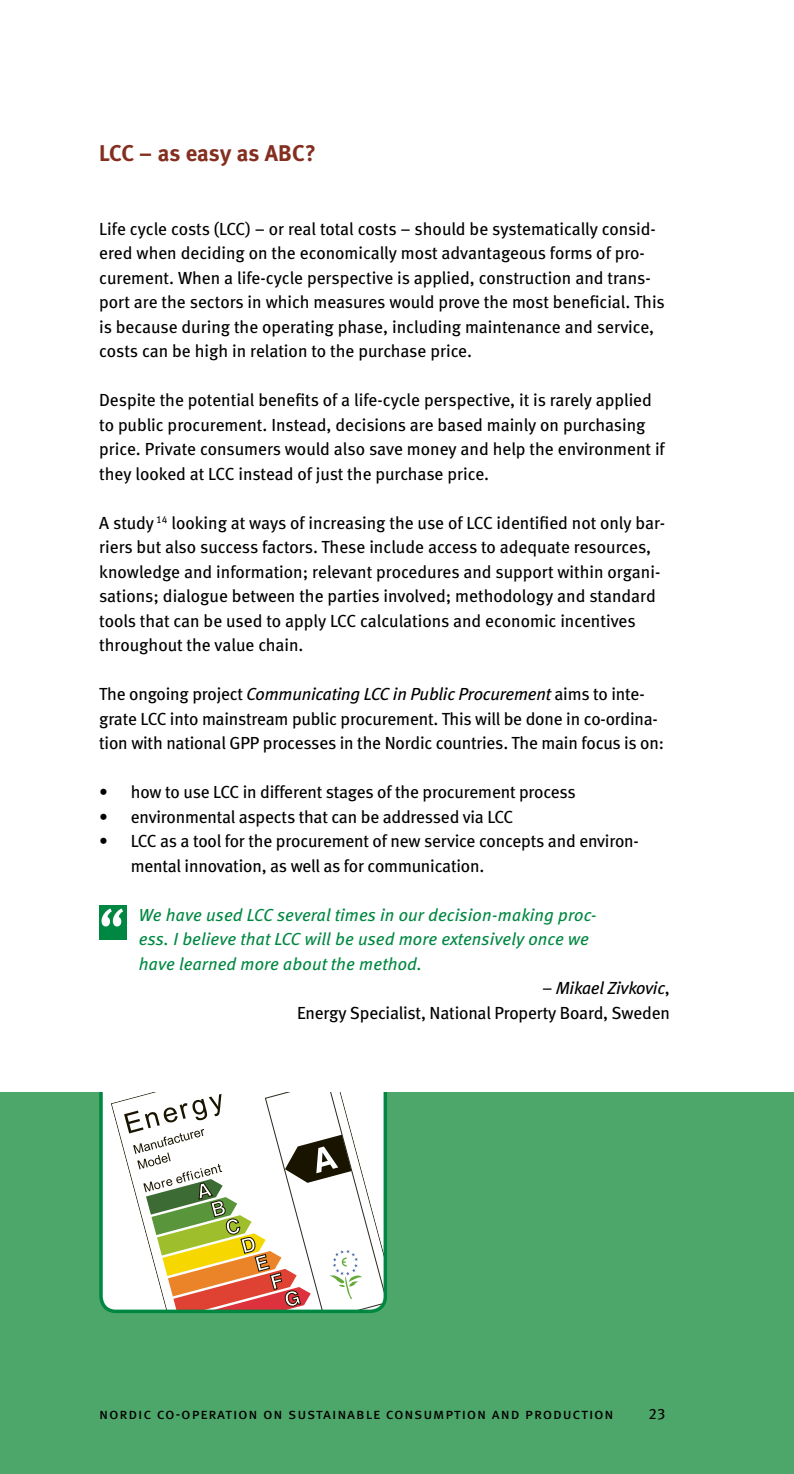
<style>
.page{position:relative;width:794px;height:1474px;background:#fff}
.page>*{position:absolute;margin:0;border:0;box-sizing:border-box;transform-origin:0 0}
.t1{font:22.75px "Meta Bold LF";color:#842f20}
.t2{font:17.5px/24.5px "Meta Book LF";letter-spacing:-.005em;color:#000}
.t3{font:italic 17.5px/24.5px "Meta Book LF";letter-spacing:.01em;color:#008842}
.t4{font:15.22px "Meta Book LF Caps";letter-spacing:.055em;color:#000}
.s1{font-style:italic}
</style>
<div class="page">
<div style="left:0;top:1091px;width:794px;height:382px;background:#4da66a"></div>
<div style="left:101px;top:1074px;width:284px;height:237px;background:#fff;border-radius:15px"></div>
<svg style="left:124px;top:1092px;width:261px;height:219px"></svg>
<div style="left:99px;top:1073px;width:288px;height:239px;border:4px solid #008842;border-radius:15px"></div>
<div style="left:0;top:1062px;width:794px;height:29px;background:#fff"></div>
<div style="left:99px;top:905px;width:27px;height:35px;background:#008842"></div>
<svg style="left:102px;top:908px;width:21px;height:18px"></svg>
<h1 class="t1" style="left:99px;top:140px;width:218px">LCC – as easy as ABC?</h1>
<p class="t2" style="left:99px;top:216px;width:567px">Life cycle costs (LCC) – or real total costs – should be systematically consid&shy;ered when deciding on the economically most advantageous forms of pro&shy;curement. When a life-cycle perspective is applied, construction and trans&shy;port are the sectors in which measures would prove the most beneficial. This is because during the operating phase, including maintenance and service, costs can be high in relation to the purchase price.</p>
<p class="t2" style="left:99px;top:388px;width:567px">Despite the potential benefits of a life-cycle perspective, it is rarely applied to public procurement. Instead, decisions are based mainly on purchasing price. Private consumers would also save money and help the environment if they looked at LCC instead of just the purchase price.</p>
<p class="t2" style="left:99px;top:510px;width:567px">A study <sup>14</sup> looking at ways of increasing the use of LCC identified not only bar&shy;riers but also success factors. These include access to adequate resources, knowledge and information; relevant procedures and support within organi&shy;sations; dialogue between the parties involved; methodology and standard tools that can be used to apply LCC calculations and economic incentives throughout the value chain.</p>
<p class="t2" style="left:99px;top:682px;width:566px">The ongoing project <span class="s1">Communicating LCC in Public Procurement</span> aims to inte&shy;grate LCC into mainstream public procurement. This will be done in co-ordina&shy;tion with national GPP processes in the Nordic countries. The main focus is on:</p>
<p class="t2" style="left:99px;top:780px;width:478px">• how to use LCC in different stages of the procurement process</p>
<p class="t2" style="left:99px;top:804px;width:416px">• environmental aspects that can be addressed via LCC</p>
<p class="t2" style="left:131px;top:829px;width:510px;text-indent:-31px">• LCC as a tool for the procurement of new service concepts and environ&shy;mental innovation, as well as for communication.</p>
<p class="t3" style="left:139px;top:902px;width:459px">We have used LCC several times in our decision-making proc&shy;ess. I believe that LCC will be used more extensively once we have learned more about the method.</p>
<p class="t2" style="left:297px;top:976px;width:374px;text-align:right"><span class="s1">– Mikael Zivkovic</span>,<br>Energy Specialist, National Property Board, Sweden</p>
<p class="t4" style="left:99px;top:1404px;width:516px">nordic co-operation on sustainable consumption and production</p>
<p class="t4" style="left:648px;top:1404px;width:18px">23</p>
</div>
